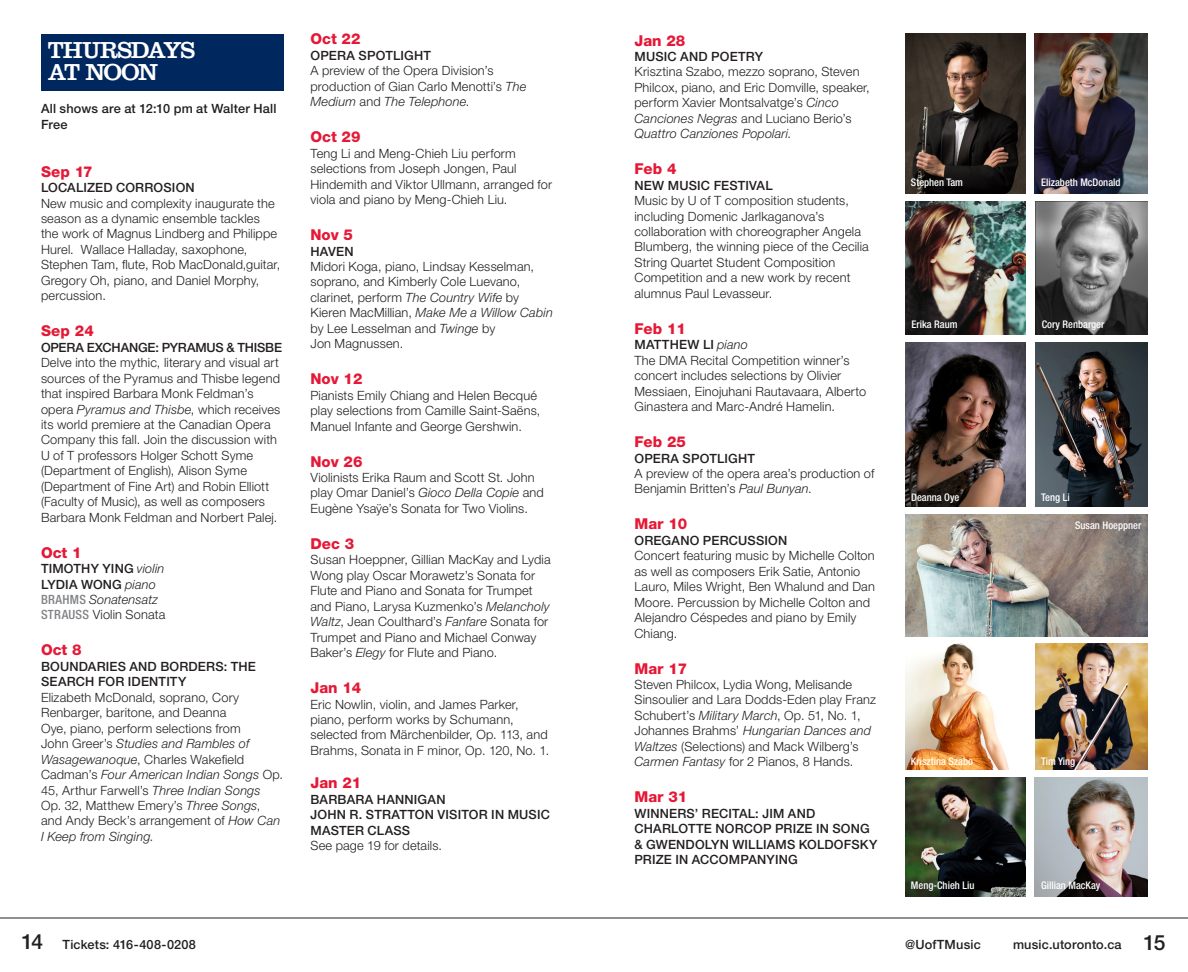
<style>
.page{position:relative;width:1188px;height:972px;background:#fff}
.page>*{position:absolute;margin:0;border:0;box-sizing:border-box;transform-origin:0 0}
.t1{font:24px/22.5px "Clarendon LT Std";letter-spacing:-.04em;color:#fff}
.t2{font:800 15px "Helvetica Neue LT Std";color:#e51836}
.t3{font:300 12.75px/15.5px "Helvetica Neue LT Std";letter-spacing:.015em;color:#231f20}
.t4{font:500 12.75px/15.5px "Helvetica Neue LT Std";letter-spacing:.015em;color:#231f20}
.t5{font:italic 300 12.75px/15.5px "Helvetica Neue LT Std";letter-spacing:.01em;color:#231f20}
.t6{font:500 12.75px "Helvetica Neue LT Std";letter-spacing:-.015em;color:#231f20}
.t7{font:500 condensed 10.5px "Helvetica Neue LT Std";color:#fff}
.s1{font-style:italic}
.s2{font-weight:500;font-style:normal}
.s3{font-weight:500;font-style:normal;font-stretch:condensed;color:#808285}
.s4{font-style:normal}
.s5{font-weight:500}
.s6{font-size:21px}
</style>
<div class="page">
<hr style="left:0;top:918px;width:1188px;height:1px;background:#231f20">
<img style="left:1035px;top:201px;width:113px;height:134px">
<img style="left:905px;top:342px;width:121px;height:165px">
<img style="left:1035px;top:34px;width:113px;height:159px">
<img style="left:905px;top:643px;width:104px;height:127px">
<img style="left:905px;top:201px;width:121px;height:134px">
<img style="left:905px;top:34px;width:121px;height:159px">
<img style="left:905px;top:514px;width:243px;height:122px">
<img style="left:1035px;top:342px;width:113px;height:165px">
<img style="left:1035px;top:643px;width:113px;height:127px">
<img style="left:1035px;top:777px;width:112px;height:119px">
<img style="left:905px;top:777px;width:121px;height:119px">
<div style="left:41px;top:34px;width:243px;height:56px;background:#00275e"></div>
<h1 class="t1" style="left:48px;top:39px;width:146px">THURSDAYS<br>AT NOON</h1>
<p class="t4" style="left:41px;top:101px;width:237px">ALL SHOWS ARE AT 12:10 PM AT WALTER HALL<br>FREE</p>
<p class="t2" style="left:41px;top:162px;width:53px">Sep 17</p>
<p class="t4" style="left:41px;top:180px;width:155px">LOCALIZED CORROSION</p>
<p class="t3" style="left:41px;top:195px;width:241px">New music and complexity inaugurate the season as a dynamic ensemble tackles the work of Magnus Lindberg and Philippe Hurel. Wallace Halladay, saxophone, Stephen Tam, flute, Rob MacDonald,guitar, Gregory Oh, piano, and Daniel Morphy, percussion.</p>
<p class="t2" style="left:41px;top:322px;width:54px">sep 24</p>
<p class="t6" style="left:41px;top:340px;width:157px">OPERA EXCHANGE: PYRAMU</p>
<p class="t4" style="left:216px;top:339px;width:68px">S &amp; THISBE</p>
<p class="t3" style="left:41px;top:355px;width:241px">Delve into the mythic, literary and visual art sources of the Pyramus and Thisbe legend that inspired Barbara Monk Feldman’s opera <span class="s1">Pyramus and Thisbe</span>, which receives its world premiere at the Canadian Opera Company this fall. Join the discussion with U of T professors Holger Schott Syme (Department of English), Alison Syme (Department of Fine Art) and Robin Elliott (Faculty of Music), as well as composers Barbara Monk Feldman and Norbert Palej.</p>
<p class="t2" style="left:41px;top:543px;width:42px">Oct 1</p>
<p class="t5" style="left:41px;top:561px;width:126px"><span class="s2">TIMOTHY YING</span> violin<br><span class="s2">LYDIA WONG</span> piano<br><span class="s3">BRAHM S</span> Sonatensatz<br><span class="s3">STRAUSS</span> <span class="s4">Violin Sonata</span></p>
<p class="t2" style="left:41px;top:641px;width:42px">Oct 8</p>
<p class="t4" style="left:41px;top:659px;width:216px">BOUNDARIES AND BORDERS: THE<br>SEARCH FOR ID ENTITY</p>
<p class="t3" style="left:41px;top:689px;width:244px">Elizabeth McDonald, soprano, Cory Renbarger, baritone, and Deanna<br>Oye, piano, perform selections from<br>John Greer’s <span class="s1">Studies and Rambles of Wasagewanoque</span>, Charles Wakefield Cadman’s <span class="s1">Four American Indian Songs</span> Op.<br>45, Arthur Farwell’s <span class="s1">Three Indian Songs </span>Op. 32, Matthew Emery’s <span class="s1">Three Songs</span>, and Andy Beck’s arrangement of <span class="s1">How Can I Keep from Singing.</span></p>
<p class="t2" style="left:310px;top:30px;width:52px">Oct 22</p>
<p class="t4" style="left:311px;top:48px;width:113px">OPERA SPOTLIGHT</p>
<p class="t3" style="left:310px;top:63px;width:217px">A preview of the Opera Division’s production of Gian Carlo Menotti’s <span class="s1">The<br>Medium</span> and <span class="s1">The Telephone</span>.</p>
<p class="t2" style="left:310px;top:128px;width:52px">Oct 29</p>
<p class="t3" style="left:311px;top:145px;width:243px">Teng Li and Meng-Chieh Liu perform selections from Joseph Jongen, Paul Hindemith and Viktor Ullmann, arranged for viola and piano by Meng-Chieh Liu.</p>
<p class="t2" style="left:310px;top:226px;width:44px">Nov 5</p>
<p class="t4" style="left:311px;top:243px;width:45px">HAVEN</p>
<p class="t3" style="left:311px;top:258px;width:244px">Midori Koga, piano, Lindsay Kesselman, soprano, and Kimberly Cole Luevano, clarinet, perform <span class="s1">The Country Wife</span> by Kieren MacMillian, <span class="s1">Make Me a Willow Cabin </span>by Lee Lesselman and <span class="s1">Twinge</span> by<br>Jon Magnussen.</p>
<p class="t2" style="left:310px;top:370px;width:53px">Nov 12</p>
<p class="t3" style="left:310px;top:387px;width:231px">Pianists Emily Chiang and Helen Becqué play selections from Camille Saint-Saëns,<br>Manuel Infante and George Gershwin.</p>
<p class="t2" style="left:310px;top:452px;width:53px">Nov 26</p>
<p class="t3" style="left:310px;top:469px;width:235px">Violinists Erika Raum and Scott St. John play Omar Daniel’s <span class="s1">Gioco Della Copie</span> and<br>Eugène Ysaÿe’s Sonata for Two Violins.</p>
<p class="t2" style="left:310px;top:535px;width:45px">Dec 3</p>
<p class="t3" style="left:310px;top:552px;width:242px">Susan Hoeppner, Gillian MacKay and Lydia Wong play Oscar Morawetz’s Sonata for Flute and Piano and Sonata for Trumpet and Piano, Larysa Kuzmenko’s <span class="s1">Melancholy Waltz</span>, Jean Coulthard’s <span class="s1">Fanfare</span> Sonata for Trumpet and Piano and Michael Conway Baker’s <span class="s1">Elegy</span> for Flute and Piano.</p>
<p class="t2" style="left:310px;top:679px;width:52px">Jan 14</p>
<p class="t3" style="left:310px;top:696px;width:240px">Eric Nowlin, violin, and James Parker, piano, perform works by Schumann, selected from Märchenbilder, Op. 113, and Brahms, Sonata in F minor, Op. 120, No. 1.</p>
<p class="t2" style="left:310px;top:774px;width:52px">Jan 21</p>
<p class="t4" style="left:310px;top:791px;width:241px">BARBARA HANNIGAN<br>JOHN R. STRATTON VISITOR IN MUSIC<br>MASTER CLASS</p>
<p class="t3" style="left:311px;top:838px;width:133px">See page 19 for details.</p>
<p class="t2" style="left:634px;top:31px;width:52px">Jan 28</p>
<p class="t4" style="left:634px;top:49px;width:130px">MUSIC AND POETRY</p>
<p class="t3" style="left:634px;top:64px;width:237px">Krisztina Szabo, mezzo soprano, Steven Philcox, piano, and Eric Domville, speaker, perform Xavier Montsalvatge’s <span class="s1">Cinco Canciones Negras</span> and Luciano Berio’s <span class="s1">Quattro Canziones Popolari</span>.</p>
<p class="t2" style="left:634px;top:160px;width:43px">Feb 4</p>
<p class="t4" style="left:634px;top:177px;width:132px">NEW MUSIC FESTIVAL</p>
<p class="t3" style="left:634px;top:193px;width:236px">Music by U of T composition students, including Domenic Jarlkaganova’s collaboration with choreographer Angela Blumberg, the winning piece of the Cecilia String Quartet Student Composition Competition and a new work by recent alumnus Paul Levasseur.</p>
<p class="t2" style="left:634px;top:320px;width:53px">Feb 11</p>
<p class="t4" style="left:634px;top:337px;width:10px">MATTH</p>
<p class="t3" style="left:634px;top:337px;width:233px;text-indent:45px"><span class="s5">EW LI</span> <span class="s1">piano<br></span>The DMA Recital Competition winner’s concert includes selections by Olivier Messiaen, Einojuhani Rautavaara, Alberto Ginastera and Marc-André Hamelin.</p>
<p class="t2" style="left:634px;top:433px;width:53px">Feb 25</p>
<p class="t4" style="left:634px;top:450px;width:113px">OPERA SPOTLIGHT</p>
<p class="t3" style="left:634px;top:465px;width:241px">A preview of the opera area’s production of<br>Benjamin Britten’s <span class="s1">Paul Bunyan</span>.</p>
<p class="t2" style="left:634px;top:515px;width:54px">Mar 10</p>
<p class="t4" style="left:634px;top:532px;width:154px">OREGANO PERCUSSION</p>
<p class="t3" style="left:634px;top:548px;width:242px">Concert featuring music by Michelle Colton as well as composers Erik Satie, Antonio Lauro, Miles Wright, Ben Whalund and Dan Moore. Percussion by Michelle Colton and Alejandro Céspedes and piano by Emily Chiang.</p>
<p class="t2" style="left:634px;top:659px;width:54px">Mar 17</p>
<p class="t3" style="left:634px;top:677px;width:243px">Steven Philcox, Lydia Wong, Melisande Sinsoulier and Lara Dodds-Eden play Franz Schubert’s <span class="s1">Military March</span>, Op. 51, No. 1, Johannes Brahms’ <span class="s1">Hungarian Dances and Waltzes</span> (Selections) and Mack Wilberg’s <span class="s1">Carmen Fantasy</span> for 2 Pianos, 8 Hands.</p>
<p class="t2" style="left:634px;top:788px;width:54px">Mar 31</p>
<p class="t4" style="left:634px;top:805px;width:181px">WINNERS’ RECITAL: JIM AND<br>CHA</p>
<p class="t4" style="left:634px;top:821px;width:245px;text-indent:28px">RLOTTE NORCOP PRIZE IN SONG &amp; GWENDOLYN WILLIAMS KOLDOFSKY<br>PRIZE IN ACCOMPANYING</p>
<p class="t7" style="left:911px;top:176px;width:54px">Stephen Tam</p>
<p class="t7" style="left:1041px;top:176px;width:81px">Elizabeth McDonald</p>
<p class="t7" style="left:911px;top:318px;width:48px">Erika Raum</p>
<p class="t7" style="left:1042px;top:318px;width:64px">Cory Renbarger</p>
<p class="t7" style="left:911px;top:491px;width:50px">Deanna Oye</p>
<p class="t7" style="left:1041px;top:491px;width:30px">Teng Li</p>
<p class="t7" style="left:1075px;top:519px;width:68px">Susan Hoeppner</p>
<p class="t7" style="left:911px;top:755px;width:64px">Krisztina Szabo</p>
<p class="t7" style="left:1041px;top:755px;width:36px">Tim Ying</p>
<p class="t7" style="left:911px;top:879px;width:65px">Meng-Chieh Liu</p>
<p class="t7" style="left:1041px;top:879px;width:61px">Gillian MacKay</p>
<p class="t4" style="left:22px;top:937px;width:176px"><span class="s6">14</span> TICKETS: 416-408-0208</p>
<p class="t4" style="left:905px;top:936px;width:77px">@UOFTMUSIC</p>
<p class="t4" style="left:1013px;top:936px;width:154px">MUSIC.UTORONTO.CA <span class="s6">15</span></p>
</div>
